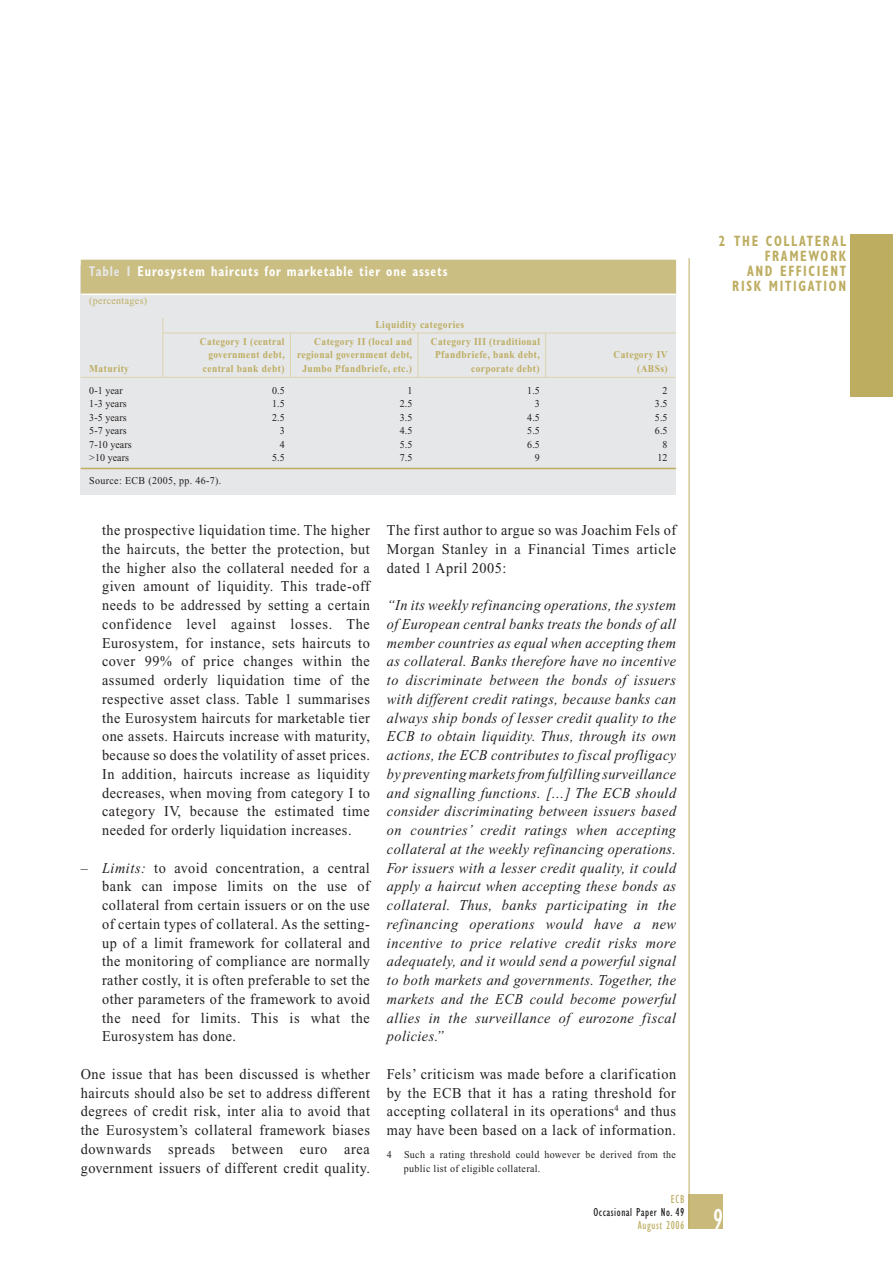
<style>
.page{position:relative;width:893px;height:1263px;background:#fff}
.page>*{position:absolute;margin:0;border:0;box-sizing:border-box;transform-origin:0 0}
.t1{font:condensed 30px "Gill Sans";color:#fff;scale:.95 1}
.t2{font:15px/18.8px "Times New Roman";letter-spacing:.035em;color:#231f20;text-align:justify;scale:.95 1}
.t3{font:italic 15px/18.8px "Times New Roman";letter-spacing:.035em;color:#231f20;text-align:justify;scale:.95 1}
.t4{font:700 condensed 15px/15px "Gill Sans";letter-spacing:.13em;color:#bdad61;text-align:right;scale:.85 1}
.t5{font:700 condensed 14.25px "Gill Sans";letter-spacing:.075em;color:#fff;scale:.85 1}
.t6{font:condensed 12px "Gill Sans";letter-spacing:.05em;color:#231f20;scale:.95 1}
.t7{font:condensed 12px "Gill Sans";letter-spacing:.05em;color:#bdad61;scale:.95 1}
.t8{font:700 10.5px "Times New Roman";letter-spacing:.045em;color:#bdad61;scale:.9 1}
.t9{font:10.5px/13.5px "Times New Roman";letter-spacing:.035em;color:#231f20;scale:.95 1}
.t10{font:10.5px "Times New Roman";letter-spacing:.035em;color:#bdad61;scale:.95 1}
.s1{color:#e6e7e8}
.s2{font-style:italic}
</style>
<div class="page">
<div style="left:689px;top:1195px;width:34px;height:34px;background:#c9ba7c"></div>
<hr style="left:689px;top:258px;width:1px;height:971px;background:#bdad61">
<div style="left:850px;top:235px;width:43px;height:162px;background:#bdad61"></div>
<div style="left:81px;top:265px;width:595px;height:230px;background:#e6e7e8"></div>
<div style="left:81px;top:260px;width:595px;height:35px;background:#cbbe83"></div>
<hr style="left:81px;top:294px;width:595px;height:1px;background:#fff">
<hr style="left:162px;top:333px;width:514px;height:1px;background:#ddd3af">
<hr style="left:81px;top:377px;width:595px;height:1px;background:#ddd3af">
<hr style="left:81px;top:468px;width:595px;height:1px;background:#bdad61">
<hr style="left:545px;top:333px;width:1px;height:45px;background:#ddd3af">
<hr style="left:418px;top:333px;width:1px;height:45px;background:#ddd3af">
<hr style="left:290px;top:333px;width:1px;height:45px;background:#ddd3af">
<hr style="left:162px;top:318px;width:1px;height:60px;background:#ddd3af">
<p class="t5" style="left:89px;top:266px;width:423px"><span class="s1">Table 1</span> Eurosystem haircuts for marketable tier one assets</p>
<p class="t10" style="left:89px;top:297px;width:62px">(percentages)</p>
<p class="t8" style="left:376px;top:321px;width:100px">Liquidity categories</p>
<p class="t8" style="left:200px;top:338px;width:95px">Category I (central</p>
<p class="t8" style="left:314px;top:338px;width:110px">Category II (local and</p>
<p class="t8" style="left:431px;top:338px;width:123px">Category III (traditional</p>
<p class="t8" style="left:208px;top:351px;width:228px">government debt, regional government debt,</p>
<p class="t8" style="left:435px;top:351px;width:118px">Pfandbriefe, bank debt,</p>
<p class="t8" style="left:613px;top:351px;width:62px">Category IV</p>
<p class="t8" style="left:89px;top:365px;width:46px">Maturity</p>
<p class="t8" style="left:203px;top:365px;width:92px">central bank debt)</p>
<p class="t8" style="left:303px;top:365px;width:123px">Jumbo Pfandbriefe, etc.)</p>
<p class="t8" style="left:471px;top:365px;width:78px">corporate debt)</p>
<p class="t8" style="left:637px;top:365px;width:35px">(ABSs)</p>
<p class="t9" style="left:89px;top:385px;width:37px">0-1 year</p>
<p class="t9" style="left:272px;top:385px;width:15px">0.5</p>
<p class="t9" style="left:407px;top:385px;width:7px">1</p>
<p class="t9" style="left:527px;top:385px;width:15px">1.5</p>
<p class="t9" style="left:663px;top:385px;width:7px">2</p>
<p class="t9" style="left:89px;top:398px;width:41px">1-3 years</p>
<p class="t9" style="left:272px;top:398px;width:15px">1.5</p>
<p class="t9" style="left:400px;top:398px;width:15px">2.5</p>
<p class="t9" style="left:535px;top:398px;width:7px">3</p>
<p class="t9" style="left:655px;top:398px;width:15px">3.5</p>
<p class="t9" style="left:89px;top:412px;width:41px">3-5 years</p>
<p class="t9" style="left:272px;top:412px;width:15px">2.5</p>
<p class="t9" style="left:400px;top:412px;width:15px">3.5</p>
<p class="t9" style="left:527px;top:412px;width:15px">4.5</p>
<p class="t9" style="left:655px;top:412px;width:15px">5.5</p>
<p class="t9" style="left:89px;top:425px;width:41px">5-7 years</p>
<p class="t9" style="left:280px;top:425px;width:7px">3</p>
<p class="t9" style="left:400px;top:425px;width:15px">4.5</p>
<p class="t9" style="left:527px;top:425px;width:15px">5.5</p>
<p class="t9" style="left:655px;top:425px;width:15px">6.5</p>
<p class="t9" style="left:89px;top:439px;width:46px">7-10 years</p>
<p class="t9" style="left:280px;top:439px;width:7px">4</p>
<p class="t9" style="left:400px;top:439px;width:15px">5.5</p>
<p class="t9" style="left:527px;top:439px;width:15px">6.5</p>
<p class="t9" style="left:663px;top:439px;width:7px">8</p>
<p class="t9" style="left:89px;top:452px;width:43px">&gt;10 years</p>
<p class="t9" style="left:272px;top:452px;width:15px">5.5</p>
<p class="t9" style="left:400px;top:452px;width:15px">7.5</p>
<p class="t9" style="left:535px;top:452px;width:7px">9</p>
<p class="t9" style="left:657px;top:452px;width:12px">12</p>
<p class="t9" style="left:89px;top:475px;width:140px">Source: ECB (2005, pp. 46-7).</p>
<p class="t2" style="left:387px;top:522px;width:306px">The first author to argue so was Joachim Fels of Morgan Stanley in a Financial Times article dated 1 April 2005:</p>
<p class="t3" style="left:387px;top:597px;width:306px">“In its weekly refinancing operations, the system of European central banks treats the bonds of all member countries as equal when accepting them as collateral. Banks therefore have no incentive to discriminate between the bonds of issuers with different credit ratings, because banks can always ship bonds of lesser credit quality to the ECB to obtain liquidity. Thus, through its own actions, the ECB contributes to fiscal profligacy by preventing markets from fulfilling surveillance and signalling functions. […] The ECB should consider discriminating between issuers based on countries’ credit ratings when accepting collateral at the weekly refinancing operations.<br>For issuers with a lesser credit quality, it could apply a haircut when accepting these bonds as collateral. Thus, banks participating in the refinancing operations would have a new incentive to price relative credit risks more adequately, and it would send a powerful signal to both markets and governments. Together, the markets and the ECB could become powerful allies in the surveillance of eurozone fiscal policies.”</p>
<p class="t2" style="left:387px;top:1066px;width:306px">Fels’ criticism was made before a clarification by the ECB that it has a rating threshold for accepting collateral in its operations<sup>4</sup> and thus may have been based on a lack of information.</p>
<p class="t9" style="left:404px;top:1149px;width:288px;text-indent:-17px">4 Such a rating threshold could however be derived from the public list of eligible collateral.</p>
<p class="t2" style="left:102px;top:522px;width:284px">the prospective liquidation time. The higher the haircuts, the better the protection, but the higher also the collateral needed for a given amount of liquidity. This trade-off needs to be addressed by setting a certain confidence level against losses. The Eurosystem, for instance, sets haircuts to cover 99% of price changes within the assumed orderly liquidation time of the respective asset class. Table 1 summarises the Eurosystem haircuts for marketable tier one assets. Haircuts increase with maturity, because so does the volatility of asset prices.<br>In addition, haircuts increase as liquidity decreases, when moving from category I to category IV, because the estimated time needed for orderly liquidation increases.</p>
<p class="t2" style="left:102px;top:860px;width:283px;text-indent:-21px">– <span class="s2">Limits:</span> to avoid concentration, a central bank can impose limits on the use of collateral from certain issuers or on the use of certain types of collateral. As the setting&shy;up of a limit framework for collateral and the monitoring of compliance are normally rather costly, it is often preferable to set the other parameters of the framework to avoid the need for limits. This is what the Eurosystem has done.</p>
<p class="t2" style="left:81px;top:1066px;width:306px">One issue that has been discussed is whether haircuts should also be set to address different degrees of credit risk, inter alia to avoid that the Eurosystem’s collateral framework biases downwards spreads between euro area government issuers of different credit quality.</p>
<p class="t7" style="left:671px;top:1195px;width:16px">ECB</p>
<p class="t6" style="left:593px;top:1208px;width:97px">Occasional Paper No. 49</p>
<p class="t7" style="left:638px;top:1220px;width:51px">August 2006</p>
<p class="t4" style="left:719px;top:235px;width:151px">2 THE COLLATERAL<br>FRAMEWORK<br>AND EFFICIENT<br>RISK MITIGATION</p>
<h1 class="t1" style="left:713px;top:1208px;width:12px">9</h1>
</div>
